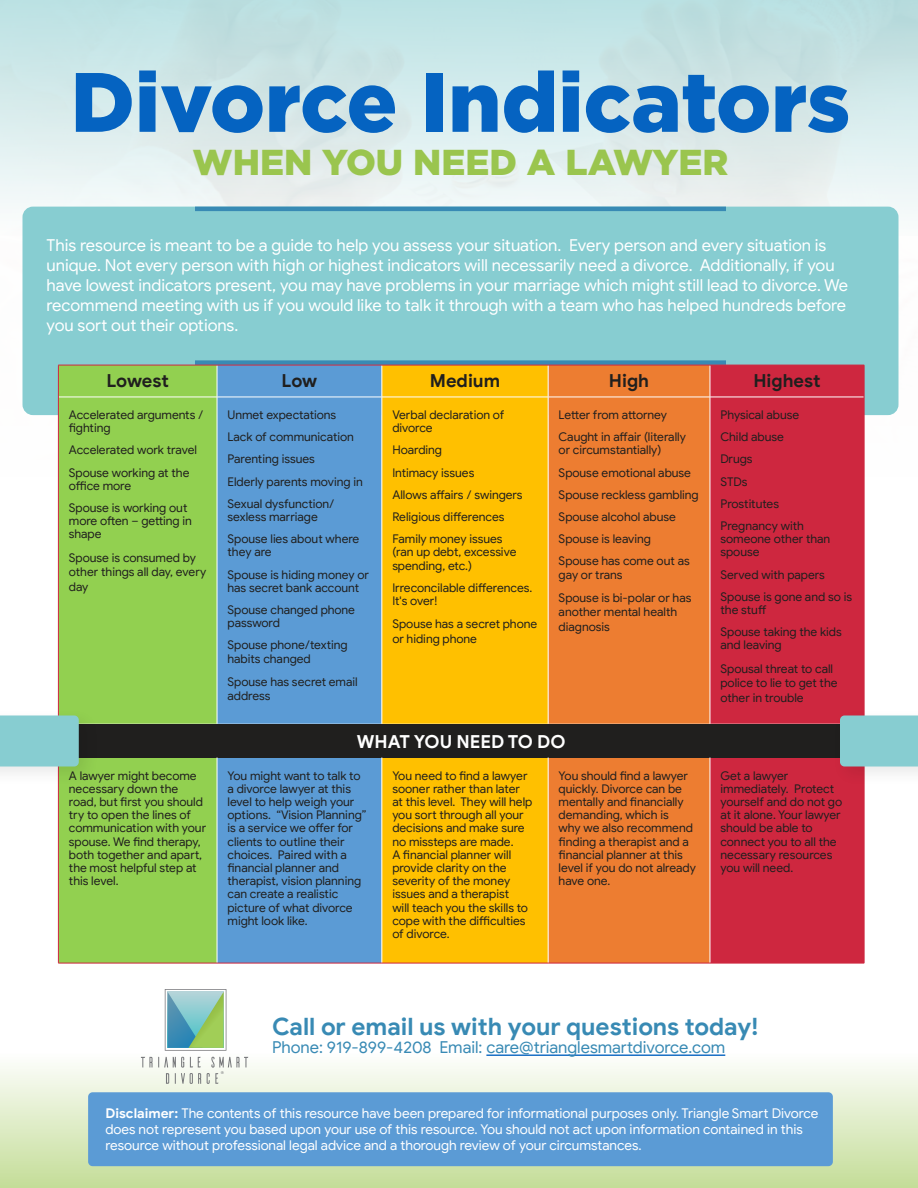
<style>
.page{position:relative;width:918px;height:1188px;background:#fff}
.page>*{position:absolute;margin:0;border:0;box-sizing:border-box;transform-origin:0 0}
.t1{font:900 84px "Gotham";color:#0563c1}
.t2{font:900 36px "Gotham";color:#9ac54e}
.t3{font:700 24px "Google Sans";letter-spacing:-.005em;color:#388ab4}
.t4{font:700 18px "Google Sans";color:#201f1e}
.t5{font:700 18px "Google Sans";color:#fff}
.t6{font:16.5px/19.8px "Google Sans";letter-spacing:-.005em;color:#fff}
.t7{font:16.5px "Google Sans";color:#388ab4}
.t8{font:13.5px/16.2px "Google Sans";letter-spacing:-.005em;color:#fff}
.t9{font:12px/13.2px "Google Sans";color:#201f1e}
.t10{font:3.75px "Muli";color:#757679}
.s1{font-weight:700}
</style>
<div class="page">
<div style="left:0;top:1028px;width:918px;height:160px;background:linear-gradient(to bottom,#fff,#c5de9b)"></div>
<div style="left:0;top:0;width:918px;height:236px;background:linear-gradient(to bottom,#badedf,#f5f7f7)"></div>
<div style="left:24px;top:208px;width:873px;height:206px;background:#87cdd1;border-radius:9px"></div>
<hr style="left:486px;top:1055px;width:239px;height:1px;background:#0563c1">
<svg style="left:165px;top:989px;width:61px;height:62px;background:#8cbfab"></svg>
<svg style="left:141px;top:1057px;width:60px;height:27px"></svg>
<svg style="left:207px;top:1057px;width:41px;height:27px"></svg>
<div style="left:88px;top:1092px;width:745px;height:74px;background:#5b9bd5;border-radius:4px"></div>
<hr style="left:195px;top:207px;width:531px;height:4px;background:#388ab4">
<div style="left:195px;top:360px;width:531px;height:5px;background:#388ab4"></div>
<div style="left:59px;top:366px;width:158px;height:597px;background:#92d050"></div>
<div style="left:218px;top:366px;width:164px;height:597px;background:#5b9bd5"></div>
<div style="left:383px;top:366px;width:165px;height:597px;background:#ffc000"></div>
<div style="left:549px;top:366px;width:161px;height:597px;background:#ed7d31"></div>
<div style="left:711px;top:366px;width:153px;height:597px;background:#ce273f"></div>
<div style="left:58px;top:724px;width:806px;height:34px;background:#201f1e"></div>
<hr style="left:217px;top:365px;width:1px;height:32px;background:#fff">
<hr style="left:217px;top:397px;width:1px;height:327px;background:#fff">
<hr style="left:382px;top:365px;width:1px;height:32px;background:#fff">
<hr style="left:382px;top:397px;width:1px;height:327px;background:#fff">
<hr style="left:548px;top:365px;width:1px;height:32px;background:#fff">
<hr style="left:548px;top:397px;width:1px;height:327px;background:#fff">
<hr style="left:710px;top:365px;width:1px;height:32px;background:#fff">
<hr style="left:710px;top:397px;width:1px;height:327px;background:#fff">
<hr style="left:59px;top:397px;width:158px;height:1px;background:#fff">
<hr style="left:217px;top:397px;width:165px;height:1px;background:#fff">
<hr style="left:382px;top:397px;width:166px;height:1px;background:#fff">
<hr style="left:548px;top:397px;width:162px;height:1px;background:#fff">
<hr style="left:710px;top:397px;width:154px;height:1px;background:#fff">
<hr style="left:58px;top:365px;width:159px;height:1px;background:#ce273f">
<hr style="left:58px;top:365px;width:1px;height:32px;background:#ce273f">
<hr style="left:217px;top:365px;width:165px;height:1px;background:#ce273f">
<hr style="left:382px;top:365px;width:166px;height:1px;background:#ce273f">
<hr style="left:548px;top:365px;width:162px;height:1px;background:#ce273f">
<hr style="left:710px;top:365px;width:154px;height:1px;background:#ce273f">
<hr style="left:864px;top:365px;width:1px;height:32px;background:#ce273f">
<hr style="left:58px;top:397px;width:1px;height:327px;background:#ce273f">
<hr style="left:864px;top:397px;width:1px;height:327px;background:#ce273f">
<hr style="left:58px;top:758px;width:1px;height:205px;background:#ce273f">
<hr style="left:864px;top:758px;width:1px;height:205px;background:#ce273f">
<hr style="left:58px;top:963px;width:159px;height:1px;background:#ce273f">
<hr style="left:217px;top:963px;width:165px;height:1px;background:#ce273f">
<hr style="left:382px;top:963px;width:166px;height:1px;background:#ce273f">
<hr style="left:548px;top:963px;width:162px;height:1px;background:#ce273f">
<hr style="left:710px;top:963px;width:154px;height:1px;background:#ce273f">
<div style="left:0;top:707px;width:100px;height:80px;background:#000;opacity:.09"></div>
<div style="left:0;top:716px;width:79px;height:50px;background:#87cdd1"></div>
<div style="left:832px;top:707px;width:86px;height:80px;background:#000;opacity:.09"></div>
<div style="left:840px;top:716px;width:78px;height:50px;background:#87cdd1"></div>
<h1 class="t1" style="left:71px;top:54px;width:781px">Divorce Indicators</h1>
<h2 class="t2" style="left:192px;top:141px;width:538px">WHEN YOU NEED A LAWYER</h2>
<p class="t6" style="left:47px;top:236px;width:803px">This resource is meant to be a guide to help you assess your situation. Every person and every situation is unique. Not every person with high or highest indicators will necessarily need a divorce. Additionally, if you have lowest indicators present, you may have problems in your marriage which might still lead to divorce. We recommend meeting with us if you would like to talk it through with a team who has helped hundreds before you sort out their options.</p>
<h3 class="t4" style="left:106px;top:369px;width:64px">Lowest</h3>
<h3 class="t4" style="left:282px;top:369px;width:37px">Low</h3>
<h3 class="t4" style="left:430px;top:369px;width:72px">Medium</h3>
<h3 class="t4" style="left:609px;top:369px;width:42px">High</h3>
<h3 class="t4" style="left:753px;top:369px;width:69px">Highest</h3>
<p class="t9" style="left:69px;top:408px;width:136px">Accelerated arguments / fighting</p>
<p class="t9" style="left:69px;top:439px;width:130px;line-height:22.2px">Accelerated work travel<br>Spouse working at the</p>
<p class="t9" style="left:69px;top:474px;width:120px;line-height:22.2px">office more<br>Spouse is working out</p>
<p class="t9" style="left:69px;top:514px;width:125px">more often – getting in shape</p>
<p class="t9" style="left:69px;top:550px;width:139px;line-height:14.4px">Spouse is consumed by other things all day, every day</p>
<p class="t9" style="left:392px;top:408px;width:114px">Verbal declaration of divorce</p>
<p class="t9" style="left:392px;top:439px;width:132px;line-height:22.2px">Hoarding<br>Intimacy issues<br>Allows affairs / swingers<br>Religious differences<br>Family money issues</p>
<p class="t9" style="left:392px;top:546px;width:126px">(ran up debt, excessive spending, etc.)</p>
<p class="t9" style="left:392px;top:581px;width:142px">Irreconcilable differences.<br>It's over!</p>
<p class="t9" style="left:392px;top:617px;width:146px;line-height:14.4px">Spouse has a secret phone or hiding phone</p>
<p class="t9" style="left:559px;top:404px;width:129px;line-height:22.2px">Letter from attorney<br>Caught in affair (literally</p>
<p class="t9" style="left:559px;top:439px;width:142px;line-height:22.2px">or circumstantially)<br>Spouse emotional abuse<br>Spouse reckless gambling<br>Spouse alcohol abuse<br>Spouse is leaving<br>Spouse has come out as</p>
<p class="t9" style="left:559px;top:563px;width:134px;line-height:23.4px">gay or trans<br>Spouse is bi-polar or has</p>
<p class="t9" style="left:559px;top:605px;width:120px;line-height:14.4px">another mental health diagnosis</p>
<p class="t9" style="left:228px;top:404px;width:137px;line-height:22.2px">Unmet expectations<br>Lack of communication<br>Parenting issues<br>Elderly parents moving in<br>Sexual dysfunction/</p>
<p class="t9" style="left:228px;top:506px;width:133px;line-height:22.2px">sexless marriage<br>Spouse lies about where</p>
<p class="t9" style="left:228px;top:541px;width:143px;line-height:22.2px">they are<br>Spouse is hiding money or</p>
<p class="t9" style="left:228px;top:576px;width:133px;line-height:22.2px">has secret bank account<br>Spouse changed phone</p>
<p class="t9" style="left:228px;top:612px;width:122px;line-height:22.2px">password<br>Spouse phone/texting</p>
<p class="t9" style="left:228px;top:647px;width:132px;line-height:23.4px">habits changed<br>Spouse has secret email</p>
<p class="t9" style="left:228px;top:690px;width:45px">address</p>
<p class="t9" style="left:720px;top:404px;width:85px;line-height:22.2px">Physical abuse<br>Child abuse<br>Drugs<br>STDs<br>Prostitutes<br>Pregnancy with</p>
<p class="t9" style="left:720px;top:532px;width:111px">someone other than spouse</p>
<p class="t9" style="left:720px;top:563px;width:133px;line-height:22.2px">Served with papers<br>Spouse is gone and so is</p>
<p class="t9" style="left:720px;top:599px;width:123px;line-height:22.2px">the stuff<br>Spouse taking the kids</p>
<p class="t9" style="left:720px;top:633px;width:114px;line-height:23.4px">and leaving<br>Spousal threat to call</p>
<p class="t9" style="left:720px;top:676px;width:119px;line-height:14.4px">police to lie to get the other in trouble</p>
<h3 class="t5" style="left:357px;top:730px;width:210px">WHAT YOU NEED TO DO</h3>
<p class="t9" style="left:69px;top:769px;width:139px">A lawyer might become necessary down the road, but first you should try to open the lines of communication with your spouse. We find therapy, both together and apart, the most helpful step at this level.</p>
<p class="t9" style="left:228px;top:769px;width:141px">You might want to talk to a divorce lawyer at this level to help weigh your options. “Vision Planning” is a service we offer for clients to outline their choices. Paired with a financial planner and therapist, vision planning can create a realistic picture of what divorce might look like.</p>
<p class="t9" style="left:392px;top:769px;width:142px">You need to find a lawyer sooner rather than later at this level. They will help you sort through all your decisions and make sure no missteps are made.<br>A financial planner will provide clarity on the severity of the money issues and a therapist<br>will teach you the skills to cope with the difficulties of divorce.</p>
<p class="t9" style="left:559px;top:769px;width:139px">You should find a lawyer quickly. Divorce can be mentally and financially demanding, which is<br>why we also recommend finding a therapist and a financial planner at this level if you do not already have one.</p>
<p class="t9" style="left:720px;top:769px;width:123px">Get a lawyer immediately. Protect yourself and do not go at it alone. Your lawyer should be able to connect you to all the necessary resources you will need.</p>
<h3 class="t3" style="left:272px;top:1012px;width:488px">Call or email us with your questions today!</h3>
<h3 class="t7" style="left:272px;top:1037px;width:455px">Phone: 919-899-4208 Email: care@trianglesmartdivorce.com</h3>
<p class="t10" style="left:221px;top:1069px;width:5px">®</p>
<p class="t8" style="left:105px;top:1105px;width:715px"><span class="s1">Disclaimer:</span> The contents of this resource have been prepared for informational purposes only. Triangle Smart Divorce does not represent you based upon your use of this resource. You should not act upon information contained in this resource without professional legal advice and a thorough review of your circumstances.</p>
</div>
